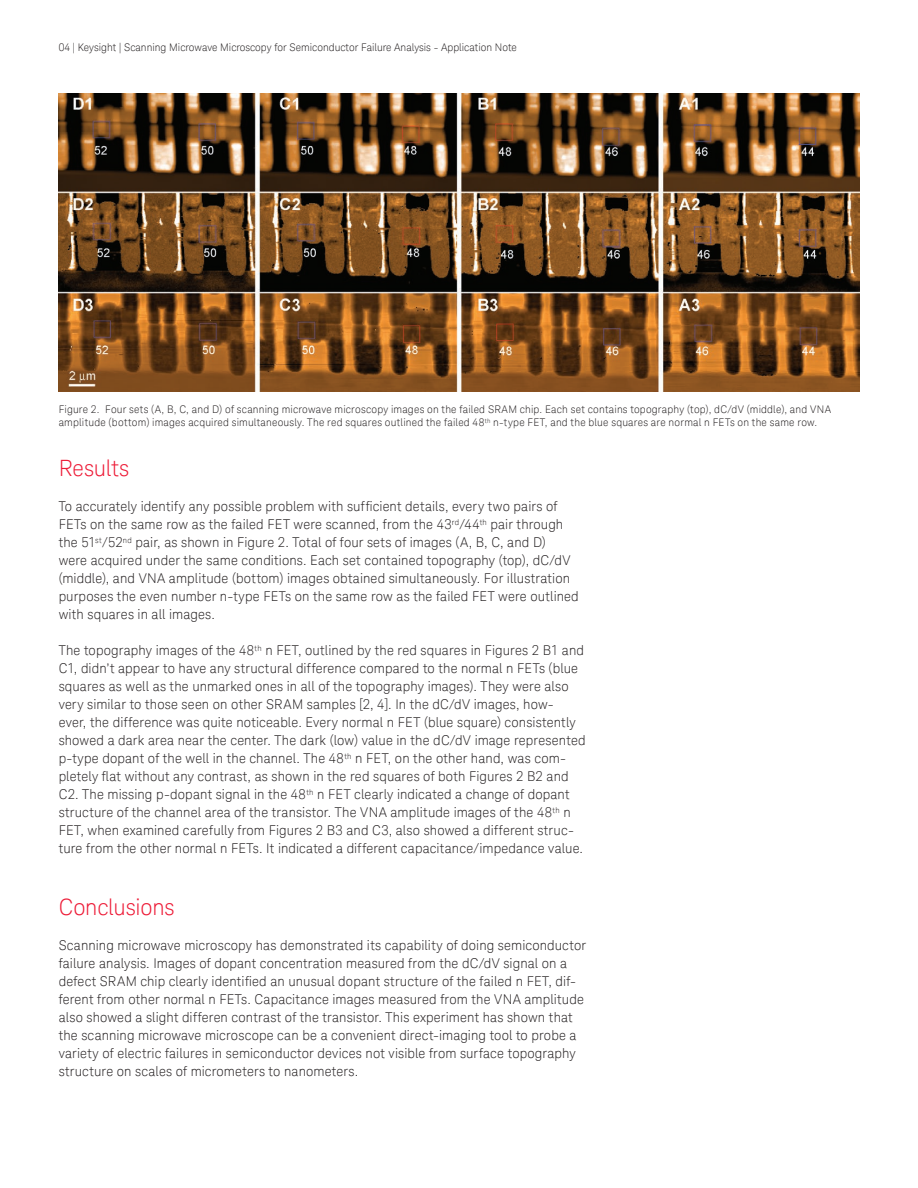
<style>
.page{position:relative;width:918px;height:1188px;background:#fff}
.page>*{position:absolute;margin:0;border:0;box-sizing:border-box;transform-origin:0 0}
.K_Heading_1{font:300 22.5px "Keysight Sans";letter-spacing:-.01em;color:#ed1a36}
.K_Body_Text{font:300 13.5px/18px "Keysight Sans";letter-spacing:.01em;color:#231f20}
.K_Captions{font:300 10.5px/13.5px "Keysight Sans";letter-spacing:.015em;color:#231f20}
</style>
<div class="page">
<img style="left:59px;top:94px;width:800px;height:297px">
<p class="K_Captions" style="left:59px;top:41px;width:460px">04 | Keysight | Scanning Microwave Microscopy for Semiconductor Failure Analysis - Application Note</p>
<p class="K_Captions" style="left:59px;top:402px;width:774px">Figure 2. Four sets (A, B, C, and D) of scanning microwave microscopy images on the failed SRAM chip. Each set contains topography (top), dC/dV (middle), and VNA amplitude (bottom) images acquired simultaneously. The red squares outlined the failed 48<sup>th</sup> n-type FET, and the blue squares are normal n FETs on the same row.</p>
<p class="K_Heading_1" style="left:59px;top:455px;width:72px">Results</p>
<p class="K_Body_Text" style="left:59px;top:498px;width:522px">To accurately identify any possible problem with sufficient details, every two pairs of FETs on the same row as the failed FET were scanned, from the 43<sup>rd</sup>/44<sup>th</sup> pair through the 51<sup>st</sup>/52<sup>nd</sup> pair, as shown in Figure 2. Total of four sets of images (A, B, C, and D)<br>were acquired under the same conditions. Each set contained topography (top), dC/dV (middle), and VNA amplitude (bottom) images obtained simultaneously. For illustration purposes the even number n-type FETs on the same row as the failed FET were outlined with squares in all images.</p>
<p class="K_Body_Text" style="left:59px;top:642px;width:529px">The topography images of the 48<sup>th</sup> n FET, outlined by the red squares in Figures 2 B1 and C1, didn’t appear to have any structural difference compared to the normal n FETs (blue squares as well as the unmarked ones in all of the topography images). They were also very similar to those seen on other SRAM samples [2, 4]. In the dC/dV images, how-<br>ever, the difference was quite noticeable. Every normal n FET (blue square) consistently showed a dark area near the center. The dark (low) value in the dC/dV image represented p-type dopant of the well in the channel. The 48<sup>th</sup> n FET, on the other hand, was com&shy;pletely flat without any contrast, as shown in the red squares of both Figures 2 B2 and C2. The missing p-dopant signal in the 48<sup>th</sup> n FET clearly indicated a change of dopant structure of the channel area of the transistor. The VNA amplitude images of the 48<sup>th</sup> n FET, when examined carefully from Figures 2 B3 and C3, also showed a different struc&shy;ture from the other normal n FETs. It indicated a different capacitance/impedance value.</p>
<p class="K_Heading_1" style="left:59px;top:894px;width:117px">Conclusions</p>
<p class="K_Body_Text" style="left:59px;top:936px;width:529px">Scanning microwave microscopy has demonstrated its capability of doing semiconductor failure analysis. Images of dopant concentration measured from the dC/dV signal on a defect SRAM chip clearly identified an unusual dopant structure of the failed n FET, dif&shy;ferent from other normal n FETs. Capacitance images measured from the VNA amplitude also showed a slight differen contrast of the transistor. This experiment has shown that the scanning microwave microscope can be a convenient direct-imaging tool to probe a variety of electric failures in semiconductor devices not visible from surface topography structure on scales of micrometers to nanometers.</p>
</div>
